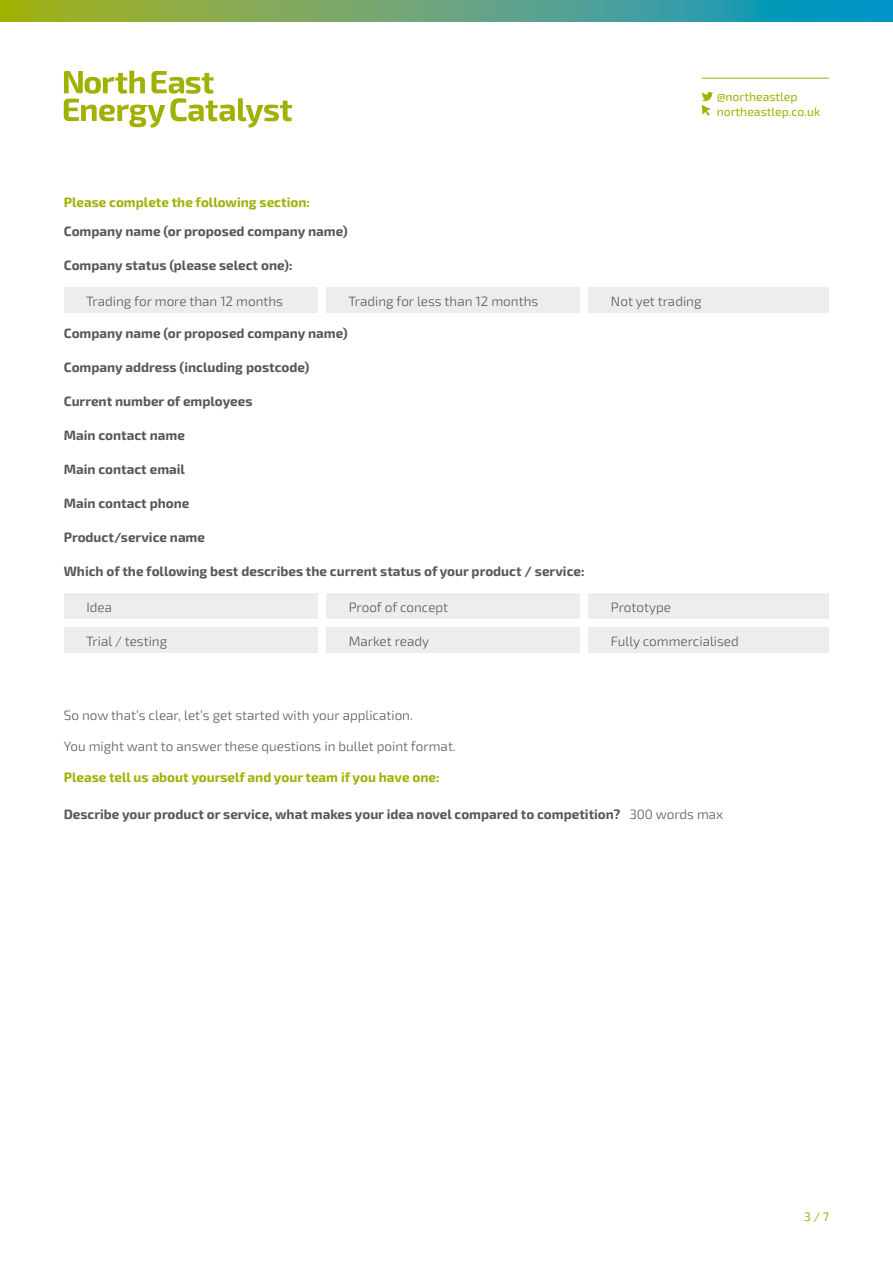
<style>
.page{position:relative;width:893px;height:1263px;background:#fff}
.page>*{position:absolute;margin:0;border:0;box-sizing:border-box;transform-origin:0 0}
.t1{font:700 13.5px "Exo 2.0";color:#575756}
.t2{font:300 13.5px "Exo 2.0";color:#575756}
.t3{font:700 13.5px "Exo 2.0";color:#a0b101}
.t4{font:12.15px/14.7px "Exo 2.0";color:#a0b101}
.s1{font-weight:300}
</style>
<div class="page">
<svg style="left:64px;top:71px;width:228px;height:57px"></svg>
<svg style="left:0;top:0;width:893px;height:21px;background:#5da478"></svg>
<svg style="left:702px;top:92px;width:11px;height:24px"></svg>
<hr style="left:702px;top:78px;width:127px;height:1px;background:#a0b101">
<div style="left:64px;top:287px;width:253px;height:25px;background:#ededed"></div>
<div style="left:64px;top:593px;width:253px;height:25px;background:#ededed"></div>
<div style="left:64px;top:627px;width:253px;height:25px;background:#ededed"></div>
<div style="left:326px;top:287px;width:254px;height:25px;background:#ededed"></div>
<div style="left:326px;top:593px;width:254px;height:25px;background:#ededed"></div>
<div style="left:326px;top:627px;width:254px;height:25px;background:#ededed"></div>
<div style="left:588px;top:287px;width:241px;height:25px;background:#ededed"></div>
<div style="left:588px;top:593px;width:241px;height:25px;background:#ededed"></div>
<div style="left:588px;top:627px;width:241px;height:25px;background:#ededed"></div>
<p class="t4" style="left:717px;top:90px;width:105px">@northeastlep northeastlep.co.uk</p>
<p class="t3" style="left:64px;top:194px;width:248px">Please complete the following section:</p>
<p class="t1" style="left:64px;top:223px;width:285px">Company name (or proposed company name)</p>
<p class="t1" style="left:64px;top:257px;width:230px">Company status (please select one):</p>
<p class="t2" style="left:86px;top:294px;width:198px">Trading for more than 12 months</p>
<p class="t2" style="left:348px;top:294px;width:191px">Trading for less than 12 months</p>
<p class="t1" style="left:64px;top:325px;width:285px">Company name (or proposed company name)</p>
<p class="t1" style="left:64px;top:359px;width:247px">Company address (including postcode)</p>
<p class="t1" style="left:64px;top:394px;width:190px">Current number of employees</p>
<p class="t1" style="left:64px;top:428px;width:123px">Main contact name</p>
<p class="t1" style="left:64px;top:462px;width:123px">Main contact email</p>
<p class="t1" style="left:64px;top:496px;width:127px">Main contact phone</p>
<p class="t1" style="left:64px;top:530px;width:143px">Product/service name</p>
<p class="t1" style="left:64px;top:564px;width:522px">Which of the following best describes the current status of your product / service:</p>
<p class="t2" style="left:86px;top:600px;width:27px">Idea</p>
<p class="t2" style="left:86px;top:634px;width:83px">Trial / testing</p>
<p class="t2" style="left:349px;top:600px;width:101px">Proof of concept</p>
<p class="t2" style="left:349px;top:634px;width:82px">Market ready</p>
<p class="t2" style="left:64px;top:708px;width:351px">So now that’s clear, let’s get started with your application.</p>
<p class="t2" style="left:64px;top:738px;width:394px">You might want to answer these questions in bullet point format.</p>
<p class="t3" style="left:64px;top:769px;width:377px">Please tell us about yourself and your team if you have one:</p>
<p class="t2" style="left:611px;top:294px;width:92px">Not yet trading</p>
<p class="t2" style="left:611px;top:600px;width:62px">Prototype</p>
<p class="t2" style="left:611px;top:634px;width:129px">Fully commercialised</p>
<p class="t1" style="left:64px;top:806px;width:661px">Describe your product or service, what makes your idea novel compared to competition? <span class="s1">300 words max</span></p>
<p class="t4" style="left:804px;top:1210px;width:26px">3 / 7</p>
</div>
